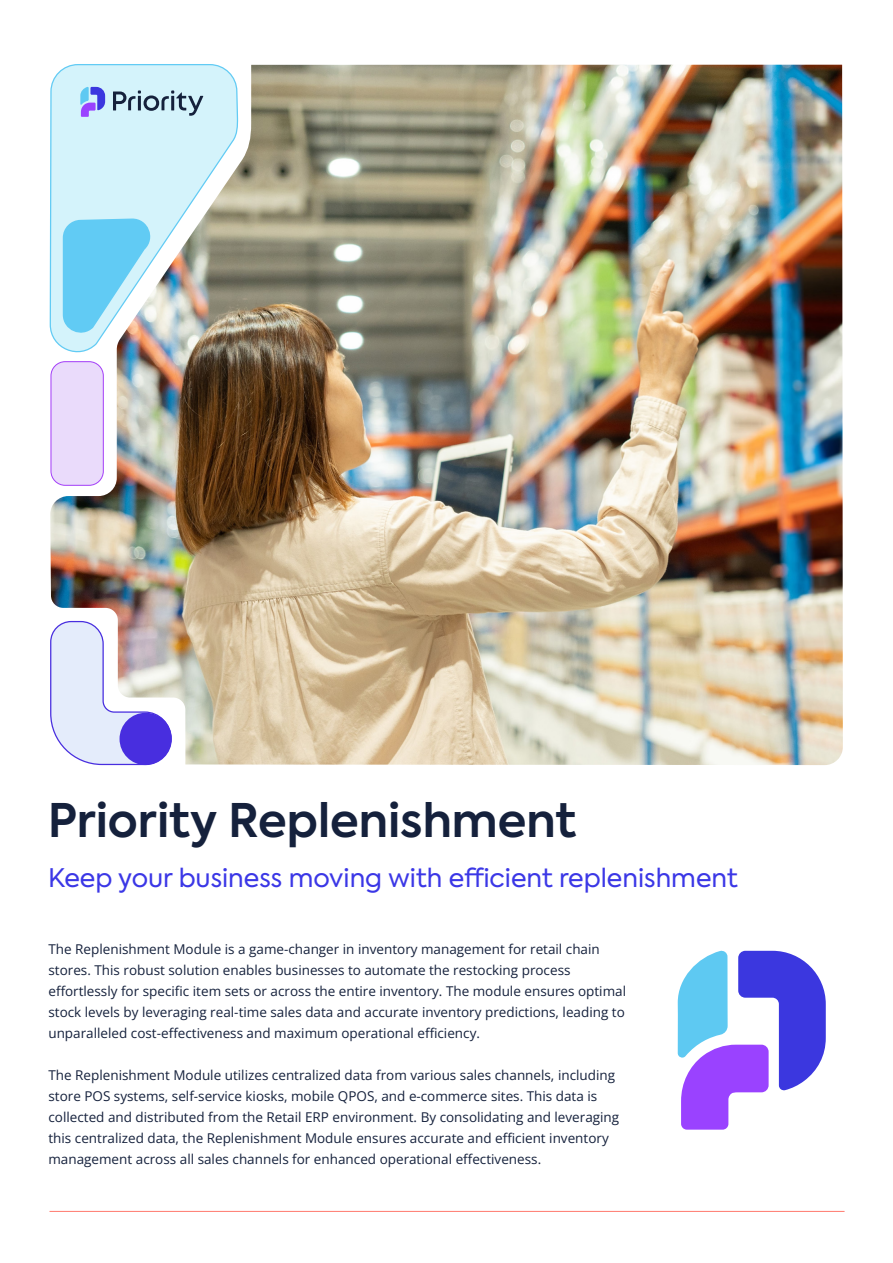
<style>
.page{position:relative;width:893px;height:1263px;background:#fff}
.page>*{position:absolute;margin:0;border:0;box-sizing:border-box;transform-origin:0 0}
.t1{font:600 46.05px "Axiforma";color:#15213c}
.t2{font:25.5px "Axiforma";color:#3b37e6}
.t3{font:13.5px/21px "Open Sans";color:#15213c}
</style>
<div class="page">
<svg style="left:678px;top:950px;width:148px;height:179px"></svg>
<hr style="left:50px;top:1211px;width:794px;height:1px;background:#ff796d">
<img style="left:50px;top:65px;width:793px;height:700px">
<svg style="left:50px;top:620px;width:122px;height:146px"></svg>
<div style="left:120px;top:713px;width:52px;height:52px;background:#482edf;border-radius:50%"></div>
<h1 class="t1" style="left:48px;top:789px;width:530px">Priority Replenishment</h1>
<h2 class="t2" style="left:48px;top:862px;width:691px">Keep your business moving with efficient replenishment</h2>
<p class="t3" style="left:48px;top:938px;width:579px">The Replenishment Module is a game-changer in inventory management for retail chain stores. This robust solution enables businesses to automate the restocking process effortlessly for specific item sets or across the entire inventory. The module ensures optimal stock levels by leveraging real-time sales data and accurate inventory predictions, leading to unparalleled cost-effectiveness and maximum operational efficiency.</p>
<p class="t3" style="left:48px;top:1064px;width:572px">The Replenishment Module utilizes centralized data from various sales channels, including store POS systems, self-service kiosks, mobile QPOS, and e-commerce sites. This data is collected and distributed from the Retail ERP environment. By consolidating and leveraging this centralized data, the Replenishment Module ensures accurate and efficient inventory management across all sales channels for enhanced operational effectiveness.</p>
</div>
